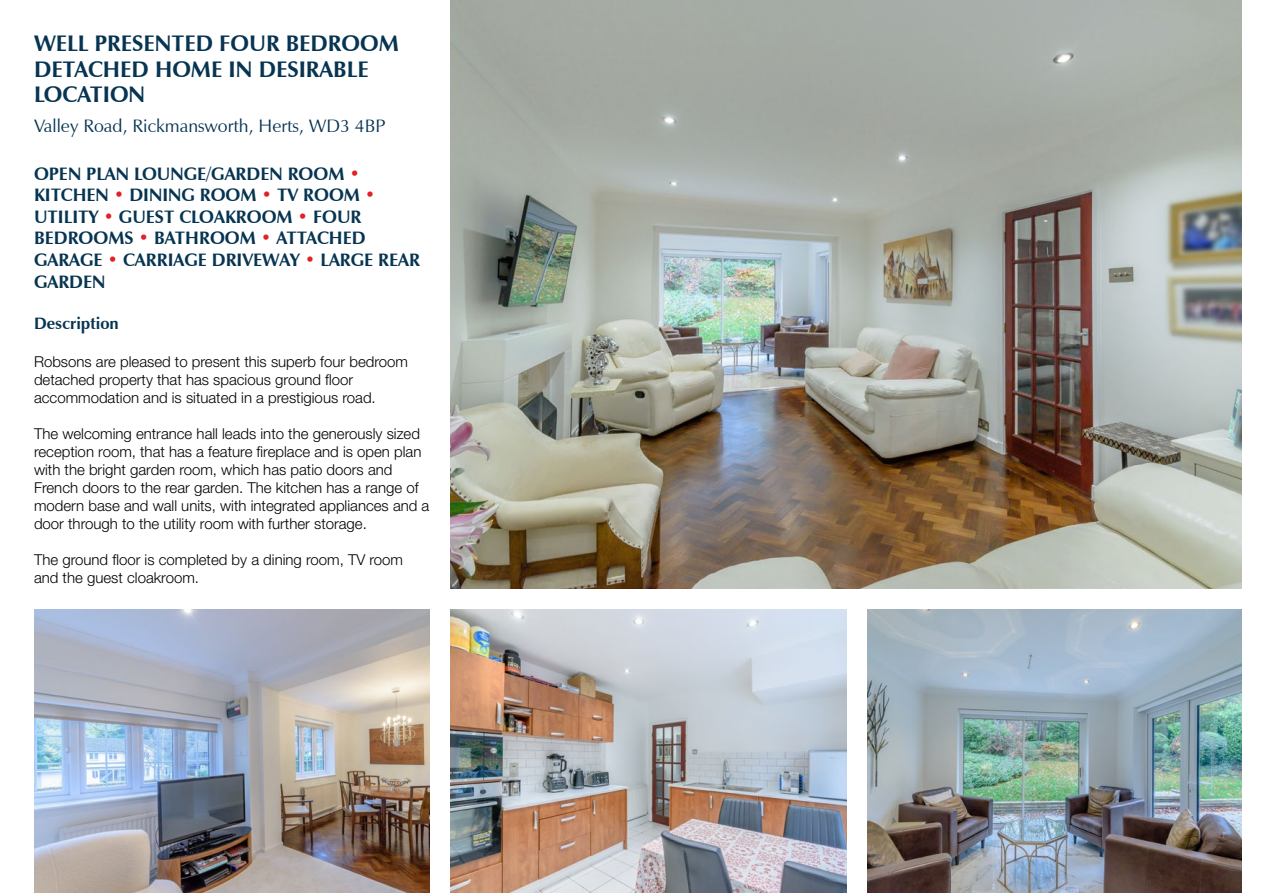
<style>
.page{position:relative;width:1263px;height:893px;background:#fff}
.page>*{position:absolute;margin:0;border:0;box-sizing:border-box;transform-origin:0 0}
.t1{font:700 22.5px/25.5px "Zapf Humanist 601 BT";color:#063451}
.t2{font:700 18px/21.6px "Zapf Humanist 601 BT";color:#063451}
.t3{font:18px "Zapf Humanist 601 BT";color:#063451}
.t4{font:700 16.5px "Zapf Humanist 601 BT";color:#063451}
.t5{font:300 15px/18px "Helvetica Neue LT Std";color:#000}
.s1{color:#e22126}
</style>
<div class="page">
<img style="left:867px;top:609px;width:375px;height:284px">
<img style="left:451px;top:609px;width:395px;height:284px">
<img style="left:34px;top:609px;width:395px;height:284px">
<img style="left:451px;top:0;width:791px;height:588px">
<h1 class="t1" style="left:34px;top:31px;width:366px">WELL PRESENTED FOUR BEDROOM<br>DETACHED HOME IN DESIRABLE<br>LOCATION</h1>
<p class="t3" style="left:34px;top:115px;width:353px">Valley Road, Rickmansworth, Herts, WD3 4BP</p>
<p class="t2" style="left:34px;top:163px;width:387px">OPEN PLAN LOUNGE/GARDEN ROOM <span class="s1">•<br></span>KITCHEN <span class="s1">•</span> DINING ROOM <span class="s1">•</span> TV ROOM <span class="s1">•<br></span>UTILITY <span class="s1">•</span> GUEST CLOAKROOM <span class="s1">•</span> FOUR<br>BEDROOMS <span class="s1">•</span> BATHROOM <span class="s1">•</span> ATTACHED<br>GARAGE <span class="s1">•</span> CARRIAGE DRIVEWAY <span class="s1">•</span> LARGE REAR<br>GARDEN</p>
<p class="t4" style="left:34px;top:313px;width:86px">Description</p>
<p class="t5" style="left:34px;top:352px;width:375px">Robsons are pleased to present this superb four bedroom detached property that has spacious ground floor accommodation and is situated in a prestigious road.</p>
<p class="t5" style="left:34px;top:424px;width:397px">The welcoming entrance hall leads into the generously sized reception room, that has a feature fireplace and is open plan with the bright garden room, which has patio doors and French doors to the rear garden. The kitchen has a range of modern base and wall units, with integrated appliances and a door through to the utility room with further storage.</p>
<p class="t5" style="left:34px;top:550px;width:371px">The ground floor is completed by a dining room, TV room and the guest cloakroom.</p>
</div>
